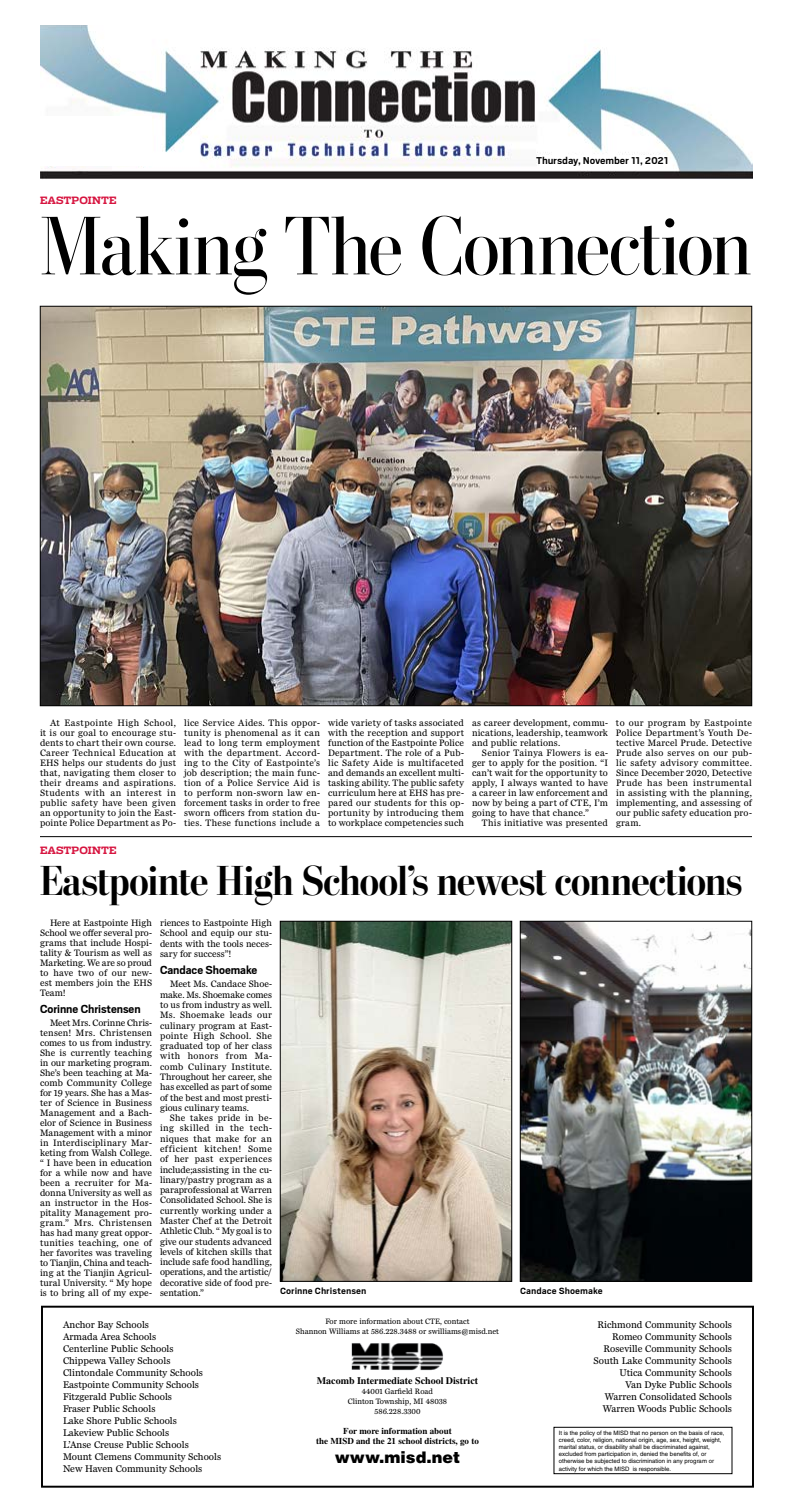
<style>
.page{position:relative;width:792px;height:1512px;background:#fff}
.page>*{position:absolute;margin:0;border:0;box-sizing:border-box;transform-origin:0 0}
.t1{font:83px "Stilson Display";letter-spacing:-.02em;color:#000}
.t2{font:700 42px "Stilson Display";letter-spacing:-.01em;color:#000}
.t3{font:900 16px "Helvetica";color:#000}
.t4{font:700 13px "Scout";letter-spacing:-.005em;color:#000}
.t5{font:700 11px "Cub Scout";letter-spacing:-.015em;color:#000}
.t6{font:10px/12px "Miller Daily Two";color:#000}
.t7{font:700 10px "Cub Scout";letter-spacing:.005em;color:#000}
.t8{font:700 10px "Times";color:#000}
.t9{font:700 10px "Receiver";letter-spacing:.01em;color:#d7143f}
.t10{font:9.6px/10px "Miller Daily Two";letter-spacing:.01em;color:#000;text-align:justify}
.t11{font:700 9px/10px "Times";color:#000;text-align:center}
.t12{font:8px/10px "Miller Daily Two";color:#000;text-align:center}
.t13{font:6px/7.2px "Helvetica";color:#000}
</style>
<div class="page">
<div style="left:41px;top:1306px;width:713px;height:182px;border:2px solid #000"></div>
<div style="left:554px;top:1427px;width:178px;height:47px;border:1px solid #000"></div>
<img style="left:351px;top:1343px;width:92px;height:28px">
<img style="left:40px;top:26px;width:712px;height:153px">
<div style="left:539px;top:155px;width:125px;height:14px;background:#fff"></div>
<div style="left:40px;top:116px;width:112px;height:50px;background:#fff"></div>
<img style="left:522px;top:923px;width:228px;height:357px">
<div style="left:520px;top:921px;width:232px;height:361px;border:1px solid #000"></div>
<img style="left:282px;top:923px;width:228px;height:357px">
<div style="left:280px;top:921px;width:232px;height:361px;border:1px solid #000"></div>
<img style="left:42px;top:308px;width:708px;height:396px">
<hr style="left:40px;top:836px;width:712px;height:1px;background:#000">
<p class="t5" style="left:536px;top:154px;width:134px">Thursday, November 11, 2021</p>
<p class="t9" style="left:40px;top:194px;width:78px">EASTPOINTE</p>
<h1 class="t1" style="left:40px;top:198px;width:714px">Making The Connection</h1>
<p class="t10" style="left:40px;top:718px;width:138px;text-indent:10px">At Eastpointe High School, it is our goal to encourage stu&shy;dents to chart their own course.<br>Career Technical Education at EHS helps our students do just that, navigating them closer to their dreams and aspirations.<br>Students with an interest in public safety have been given an opportunity to join the East&shy;pointe Police Department as Po-</p>
<p class="t10" style="left:184px;top:718px;width:138px">lice Service Aides. This oppor&shy;tunity is phenomenal as it can lead to long term employment with the department. Accord&shy;ing to the City of Eastpointe’s job description; the main func&shy;tion of a Police Service Aid is to perform non-sworn law en&shy;forcement tasks in order to free sworn officers from station du&shy;ties. These functions include a</p>
<p class="t10" style="left:328px;top:718px;width:138px">wide variety of tasks associated with the reception and support function of the Eastpointe Police Department. The role of a Pub&shy;lic Safety Aide is multifaceted and demands an excellent multi&shy;tasking ability. The public safety curriculum here at EHS has pre&shy;pared our students for this op&shy;portunity by introducing them to workplace competencies such</p>
<p class="t10" style="left:472px;top:718px;width:138px">as career development, commu&shy;nications, leadership, teamwork and public relations.</p>
<p class="t10" style="left:616px;top:718px;width:138px">to our program by Eastpointe Police Department’s Youth De&shy;tective Marcel Prude. Detective Prude also serves on our pub&shy;lic safety advisory committee.<br>Since December 2020, Detective Prude has been instrumental in assisting with the planning, implementing, and assessing of our public safety education pro&shy;gram.</p>
<p class="t10" style="left:472px;top:748px;width:138px;text-indent:10px">Senior Tainya Flowers is ea&shy;ger to apply for the position. “I can’t wait for the opportunity to apply, I always wanted to have a career in law enforcement and now by being a part of CTE, I’m going to have that chance.”</p>
<p class="t10" style="left:482px;top:818px;width:128px">This initiative was presented</p>
<p class="t9" style="left:40px;top:844px;width:78px">EASTPOINTE</p>
<h2 class="t2" style="left:40px;top:857px;width:704px">Eastpointe High School’s newest connections</h2>
<p class="t10" style="left:40px;top:918px;width:114px;text-indent:10px">Here at Eastpointe High School we offer several pro&shy;grams that include Hospi&shy;tality &amp; Tourism as well as Marketing. We are so proud to have two of our new&shy;est members join the EHS Team!</p>
<h3 class="t4" style="left:40px;top:1002px;width:102px">Corinne Christensen</h3>
<p class="t10" style="left:40px;top:1018px;width:114px;text-indent:10px">Meet Mrs. Corinne Chris&shy;tensen! Mrs. Christensen comes to us from industry.<br>She is currently teaching in our marketing program.<br>She’s been teaching at Ma&shy;comb Community College for 19 years. She has a Mas&shy;ter of Science in Business Management and a Bach&shy;elor of Science in Business Management with a minor in Interdisciplinary Mar&shy;keting from Walsh College. “ I have been in education for a while now and have been a recruiter for Ma&shy;donna University as well as an instructor in the Hos&shy;pitality Management pro&shy;gram.” Mrs. Christensen has had many great oppor&shy;tunities teaching, one of her favorites was traveling to Tianjin, China and teach&shy;ing at the Tianjin Agricul&shy;tural University. “ My hope is to bring all of my expe-</p>
<p class="t10" style="left:160px;top:918px;width:113px;line-height:10.3px">riences to Eastpointe High School and equip our stu&shy;dents with the tools neces&shy;sary for success”!</p>
<h3 class="t4" style="left:160px;top:963px;width:99px">Candace Shoemake</h3>
<p class="t10" style="left:160px;top:979px;width:114px;line-height:10.3px;text-indent:10px">Meet Ms. Candace Shoe&shy;make. Ms. Shoemake comes to us from industry as well.<br>Ms. Shoemake leads our culinary program at East&shy;pointe High School. She graduated top of her class with honors from Ma&shy;comb Culinary Institute.<br>Throughout her career, she has excelled as part of some of the best and most presti&shy;gious culinary teams.</p>
<p class="t10" style="left:160px;top:1113px;width:114px;line-height:10.3px;text-indent:10px">She takes pride in be&shy;ing skilled in the tech&shy;niques that make for an efficient kitchen! Some of her past experiences include;assisting in the cu&shy;linary/pastry program as a paraprofessional at Warren Consolidated School. She is currently working under a Master Chef at the Detroit Athletic Club. “ My goal is to give our students advanced levels of kitchen skills that include safe food handling, operations, and the artistic/ decorative side of food pre&shy;sentation.”</p>
<p class="t7" style="left:280px;top:1285px;width:88px">Corinne Christensen</p>
<p class="t7" style="left:520px;top:1285px;width:84px">Candace Shoemake</p>
<p class="t12" style="left:296px;top:1317px;width:205px">For more information about CTE, contact<br>Shannon Williams at 586.228.3488 or swilliams@misd.net</p>
<p class="t6" style="left:63px;top:1318px;width:160px">Anchor Bay Schools<br>Armada Area Schools<br>Centerline Public Schools<br>Chippewa Valley Schools<br>Clintondale Community Schools<br>Eastpointe Community Schools<br>Fitzgerald Public Schools<br>Fraser Public Schools<br>Lake Shore Public Schools<br>Lakeview Public Schools<br>L’Anse Creuse Public Schools<br>Mount Clemens Community Schools<br>New Haven Community Schools</p>
<p class="t6" style="left:594px;top:1318px;width:140px;text-align:right">Richmond Community Schools<br>Romeo Community Schools<br>Roseville Community Schools<br>South Lake Community Schools<br>Utica Community Schools<br>Van Dyke Public Schools<br>Warren Consolidated Schools<br>Warren Woods Public Schools</p>
<p class="t8" style="left:317px;top:1375px;width:163px">Macomb Intermediate School District</p>
<p class="t12" style="left:348px;top:1386px;width:101px">44001 Garfield Road<br>Clinton Township, MI 48038<br>586.228.3300</p>
<p class="t11" style="left:316px;top:1426px;width:164px">For more information about<br>the MISD and the 21 school districts, go to</p>
<h3 class="t3" style="left:335px;top:1447px;width:127px">www.misd.net</h3>
<p class="t13" style="left:559px;top:1429px;width:167px">It is the policy of the MISD that no person on the basis of race, creed, color, religion, national origin, age, sex, height, weight, marital status, or disability shall be discriminated against, excluded from participation in, denied the benefits of, or otherwise be subjected to discrimination in any program or activity for which the MISD is responsible.</p>
</div>
